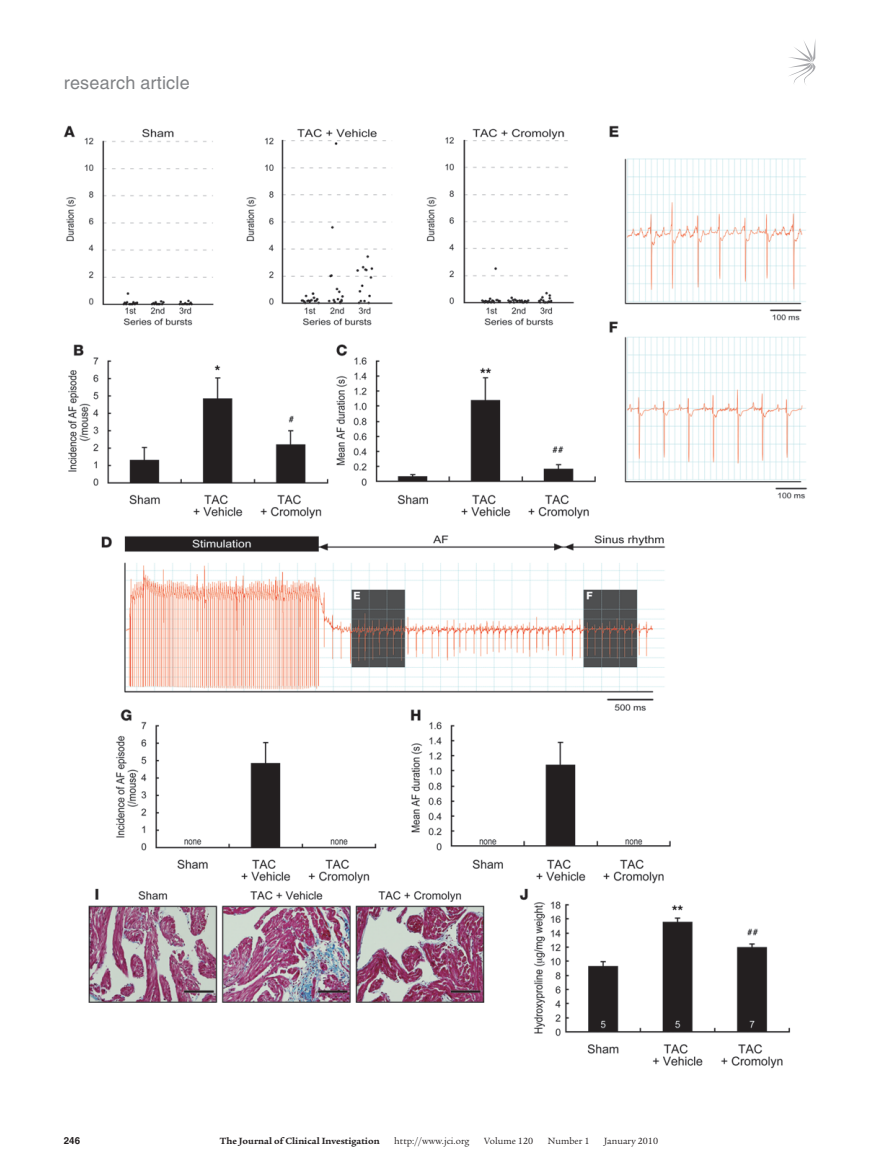
<style>
.page{position:relative;width:878px;height:1174px;background:#fff}
.page>*{position:absolute;margin:0;border:0;box-sizing:border-box;transform-origin:0 0}
.t1{font:18px "Helvetica LT Std";letter-spacing:.01em;color:#808285}
.t2{font:9.75px "Legacy Serif Std";color:#231f20}
.t3{font:700 9.75px "Legacy Serif Std";color:#231f20}
.t4{font:700 9.75px "Helvetica LT Std";color:#231f20}
</style>
<div class="page">
<svg style="left:789px;top:41px;width:26px;height:44px"></svg>
<img style="left:64px;top:125px;width:744px;height:944px">
<h1 class="t1" style="left:64px;top:72px;width:127px">research article</h1>
<p class="t4" style="left:64px;top:1134px;width:18px">246</p>
<p class="t3" style="left:220px;top:1135px;width:161px">The Journal of Clinical Investigation</p>
<p class="t2" style="left:394px;top:1135px;width:77px">http://www.jci.org</p>
<p class="t2" style="left:484px;top:1135px;width:50px">Volume 120</p>
<p class="t2" style="left:548px;top:1135px;width:43px">Number 1</p>
<p class="t2" style="left:604px;top:1135px;width:55px">January 2010</p>
</div>
